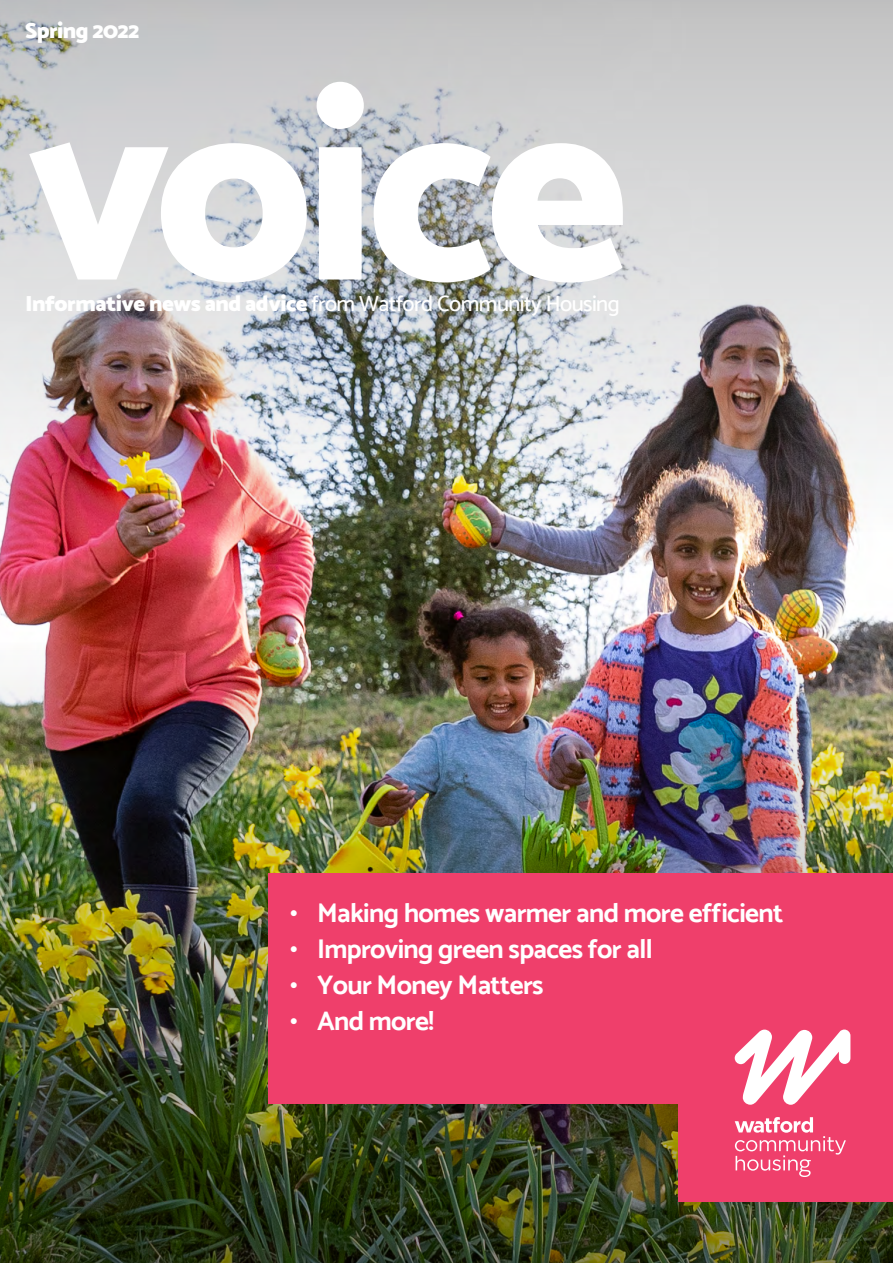
<style>
.page{position:relative;width:893px;height:1263px;background:#fff}
.page>*{position:absolute;margin:0;border:0;box-sizing:border-box;transform-origin:0 0}
.t1{font:800 272.7px "Catamaran";letter-spacing:-.03em;color:#fff}
.t2{font:700 27px "Catamaran";letter-spacing:-.025em;color:#fff}
.t3{font:500 22.2px "Catamaran";letter-spacing:-.025em;color:#fff}
.t4{font:900 22.2px "Catamaran";letter-spacing:-.025em;color:#fff}
.s1{font-weight:900}
</style>
<div class="page">
<img style="left:0;top:531px;width:893px;height:111px">
<img style="left:0;top:642px;width:893px;height:621px">
<img style="left:0;top:0;width:893px;height:531px">
<div style="left:269px;top:873px;width:624px;height:230px;background:#ef3f6b"></div>
<div style="left:679px;top:999px;width:214px;height:203px;background:#ef3f6b"></div>
<svg style="left:735px;top:1117px;width:111px;height:60px"></svg>
<svg style="left:735px;top:1029px;width:115px;height:76px"></svg>
<p class="t4" style="left:25px;top:18px;width:116px">Spring 2022</p>
<h1 class="t1" style="left:25px;top:26px;width:605px">voice</h1>
<p class="t3" style="left:25px;top:290px;width:596px"><span class="s1">Informative news and advice</span> from Watford Community Housing</p>
<p class="t2" style="left:290px;top:896px;width:495px">• Making homes warmer and more efficient</p>
<p class="t2" style="left:290px;top:932px;width:364px">• Improving green spaces for all</p>
<p class="t2" style="left:290px;top:968px;width:255px">• Your Money Matters</p>
<p class="t2" style="left:290px;top:1004px;width:146px">• And more!</p>
</div>
